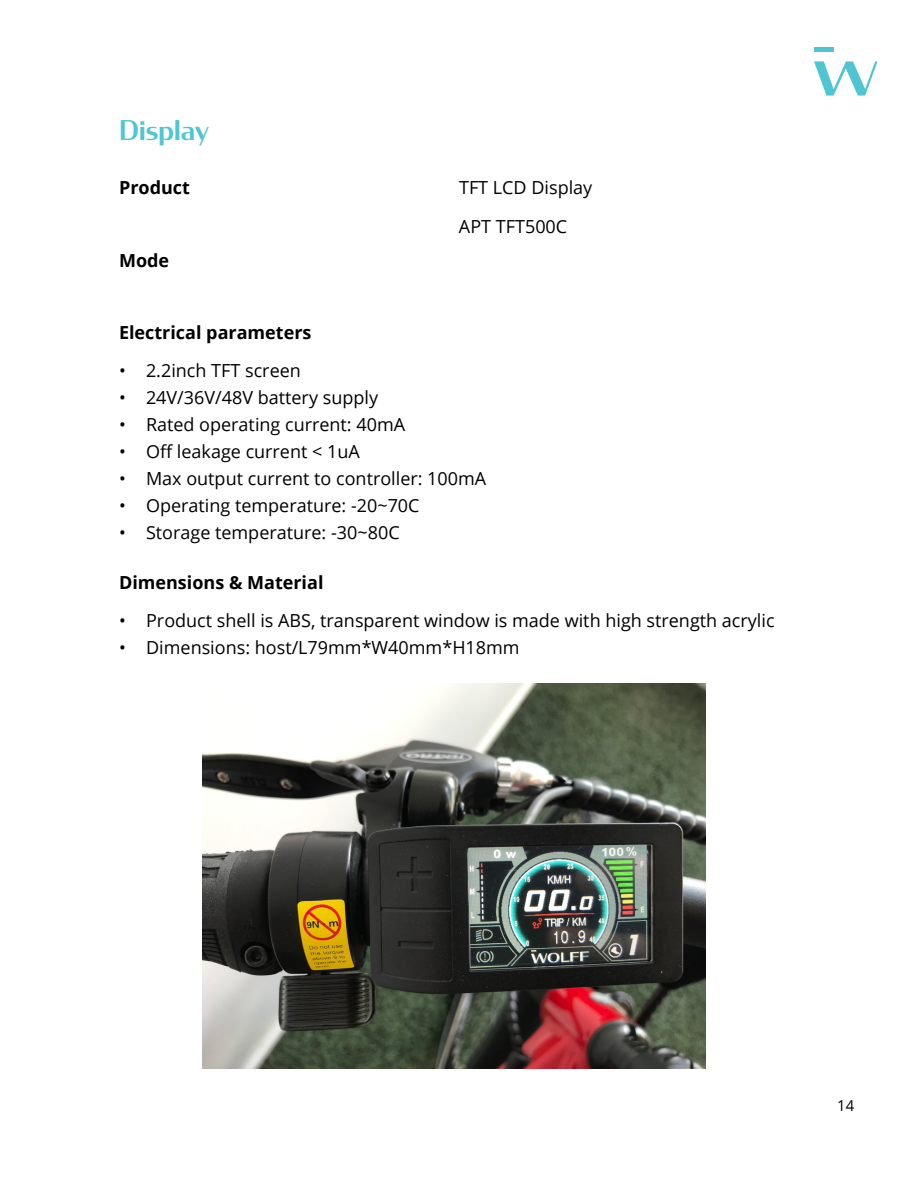
<style>
.page{position:relative;width:918px;height:1188px;background:#fff}
.page>*{position:absolute;margin:0;border:0;box-sizing:border-box;transform-origin:0 0}
.t1{font:500 27px "Condor";color:#50c5d3}
.t2{font:18px "Open Sans";color:#000}
.t3{font:700 18px "Open Sans";color:#000}
.t4{font:15px "Open Sans";color:#000}
</style>
<div class="page">
<svg style="left:814px;top:61px;width:64px;height:35px"></svg>
<div style="left:814px;top:47px;width:20px;height:5px;background:#50c5d2"></div>
<img style="left:202px;top:683px;width:503px;height:386px">
<h1 class="t1" style="left:119px;top:112px;width:92px">Display</h1>
<p class="t3" style="left:119px;top:175px;width:72px">Product</p>
<p class="t2" style="left:459px;top:176px;width:135px">TFT LCD Display</p>
<p class="t3" style="left:119px;top:247px;width:52px">Mode</p>
<p class="t3" style="left:119px;top:320px;width:194px">Electrical parameters</p>
<p class="t2" style="left:459px;top:214px;width:110px">APT TFT500C</p>
<p class="t2" style="left:119px;top:358px;width:183px">• 2.2inch TFT screen</p>
<p class="t2" style="left:119px;top:385px;width:261px">• 24V/36V/48V battery supply</p>
<p class="t2" style="left:119px;top:412px;width:288px">• Rated operating current: 40mA</p>
<p class="t2" style="left:119px;top:439px;width:242px">• Off leakage current &lt; 1uA</p>
<p class="t2" style="left:119px;top:466px;width:369px">• Max output current to controller: 100mA</p>
<p class="t2" style="left:119px;top:493px;width:302px">• Operating temperature: -20~70C</p>
<p class="t2" style="left:119px;top:520px;width:282px">• Storage temperature: -30~80C</p>
<p class="t3" style="left:119px;top:569px;width:206px">Dimensions &amp; Material</p>
<p class="t2" style="left:119px;top:608px;width:657px">• Product shell is ABS, transparent window is made with high strength acrylic</p>
<p class="t2" style="left:119px;top:635px;width:402px">• Dimensions: host/L79mm*W40mm*H18mm</p>
<p class="t4" style="left:837px;top:1096px;width:19px">14</p>
</div>
